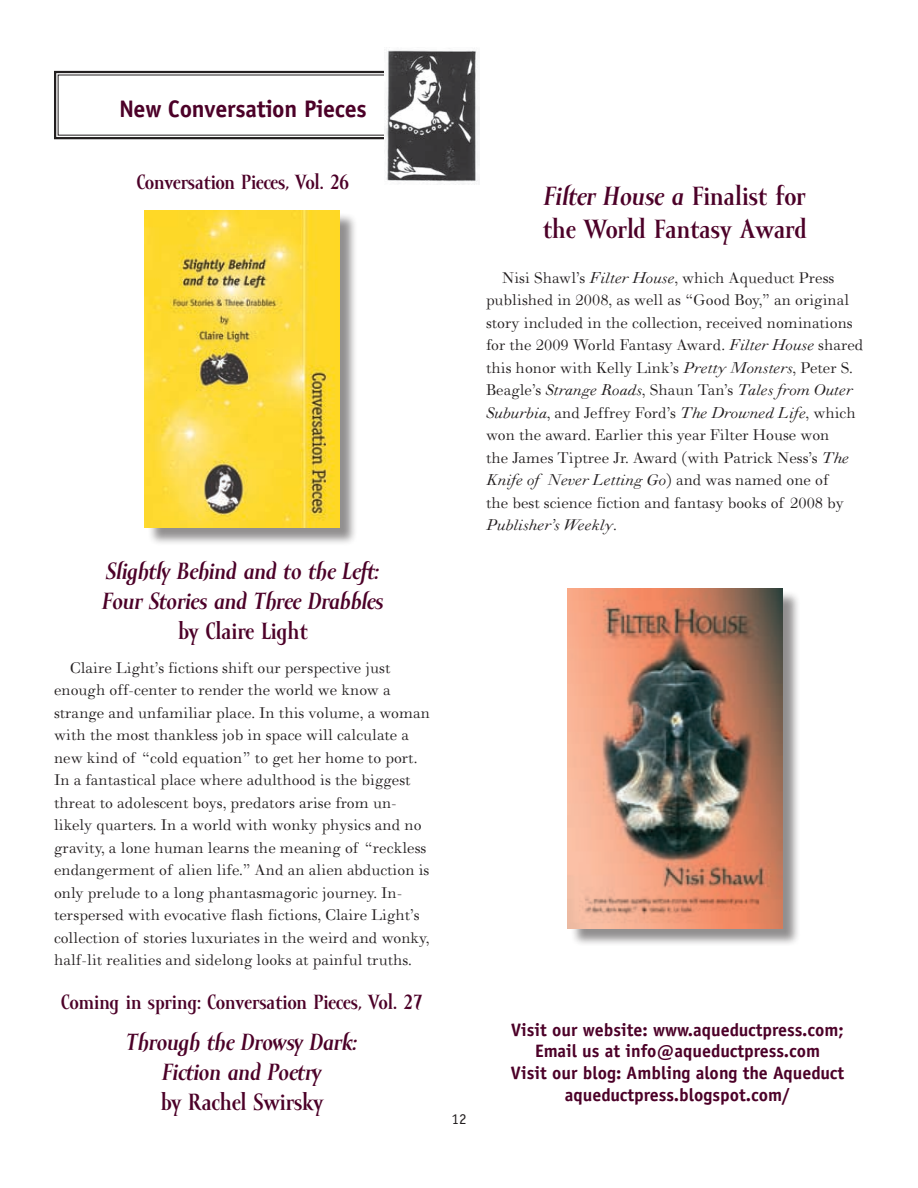
<style>
.page{position:relative;width:918px;height:1188px;background:#fff}
.page>*{position:absolute;margin:0;border:0;box-sizing:border-box;transform-origin:0 0}
.t1{font:700 27px/32.4px "Mramor";color:#4c0028}
.t2{font:italic 700 24px/30px "Mramor";letter-spacing:-.005em;color:#4c0028}
.t3{font:700 24px "Mramor";letter-spacing:-.005em;color:#4c0028}
.t4{font:700 24px "Officina Sans LT";letter-spacing:-.01em;color:#4c0028}
.t5{font:700 21px "Mramor";color:#4c0028}
.t6{font:18px/22.5px "Walbaum";color:#231f20}
.t7{font:700 18px/21.6px "Officina Sans LT";color:#4c0028;text-align:center}
.t8{font:15px "Officina Sans LT";color:#231f20}
.s1{font-style:italic}
</style>
<div class="page">
<svg style="left:54px;top:70px;width:331px;height:70px"></svg>
<img style="left:385px;top:50px;width:94px;height:134px">
<div style="left:147px;top:212px;width:211px;height:335px;background:#231f20;opacity:.5"></div>
<img style="left:145px;top:210px;width:194px;height:318px">
<div style="left:570px;top:591px;width:231px;height:357px;background:#231f20;opacity:.5"></div>
<img style="left:568px;top:588px;width:214px;height:341px">
<h2 class="t4" style="left:119px;top:94px;width:249px">New Conversation Pieces</h2>
<p class="t5" style="left:137px;top:171px;width:214px">Conversation Pieces, Vol. 26</p>
<h2 class="t2" style="left:103px;top:559px;width:282px">Slightly Behind and to the Left:<br>Four Stories and Three Drabbles</h2>
<h2 class="t3" style="left:178px;top:618px;width:131px">by Claire Light</h2>
<p class="t6" style="left:54px;top:657px;width:378px;text-indent:16px">Claire Light’s fictions shift our perspective just enough off-center to render the world we know a strange and unfamiliar place. In this volume, a woman with the most thankless job in space will calculate a new kind of “cold equation” to get her home to port.<br>In a fantastical place where adulthood is the biggest threat to adolescent boys, predators arise from un&shy;likely quarters. In a world with wonky physics and no gravity, a lone human learns the meaning of “reckless endangerment of alien life.” And an alien abduction is only prelude to a long phantasmagoric journey. In&shy;terspersed with evocative flash fictions, Claire Light’s collection of stories luxuriates in the weird and wonky, half-lit realities and sidelong looks at painful truths.</p>
<p class="t5" style="left:61px;top:990px;width:363px">Coming in spring: Conversation Pieces, Vol. 27</p>
<h2 class="t2" style="left:127px;top:1030px;width:232px;text-align:center">Through the Drowsy Dark:<br>Fiction and Poetry</h2>
<h2 class="t3" style="left:161px;top:1089px;width:165px">by Rachel Swirsky</h2>
<h1 class="t1" style="left:543px;top:183px;width:265px"><span class="s1">Filter House a</span> Finalist for the World Fantasy Award</h1>
<p class="t6" style="left:486px;top:267px;width:379px;text-indent:16px">Nisi Shawl’s <span class="s1">Filter House</span>, which Aqueduct Press published in 2008, as well as “Good Boy,” an original story included in the collection, received nominations for the 2009 World Fantasy Award. <span class="s1">Filter House</span> shared this honor with Kelly Link’s <span class="s1">Pretty Monsters</span>, Peter S.<br>Beagle’s <span class="s1">Strange Roads</span>, Shaun Tan’s <span class="s1">Tales from Outer Suburbia</span>, and Jeffrey Ford’s <span class="s1">The Drowned Life</span>, which won the award. Earlier this year Filter House won<br>the James Tiptree Jr. Award (with Patrick Ness’s <span class="s1">The Knife of Never Letting Go</span>) and was named one of<br>the best science fiction and fantasy books of 2008 by <span class="s1">Publisher’s Weekly</span>.</p>
<p class="t8" style="left:452px;top:1110px;width:16px">12</p>
<p class="t7" style="left:511px;top:1019px;width:335px">Visit our website: www.aqueductpress.com; Email us at info@aqueductpress.com<br>Visit our blog: Ambling along the Aqueduct aqueductpress.blogspot.com/</p>
</div>
